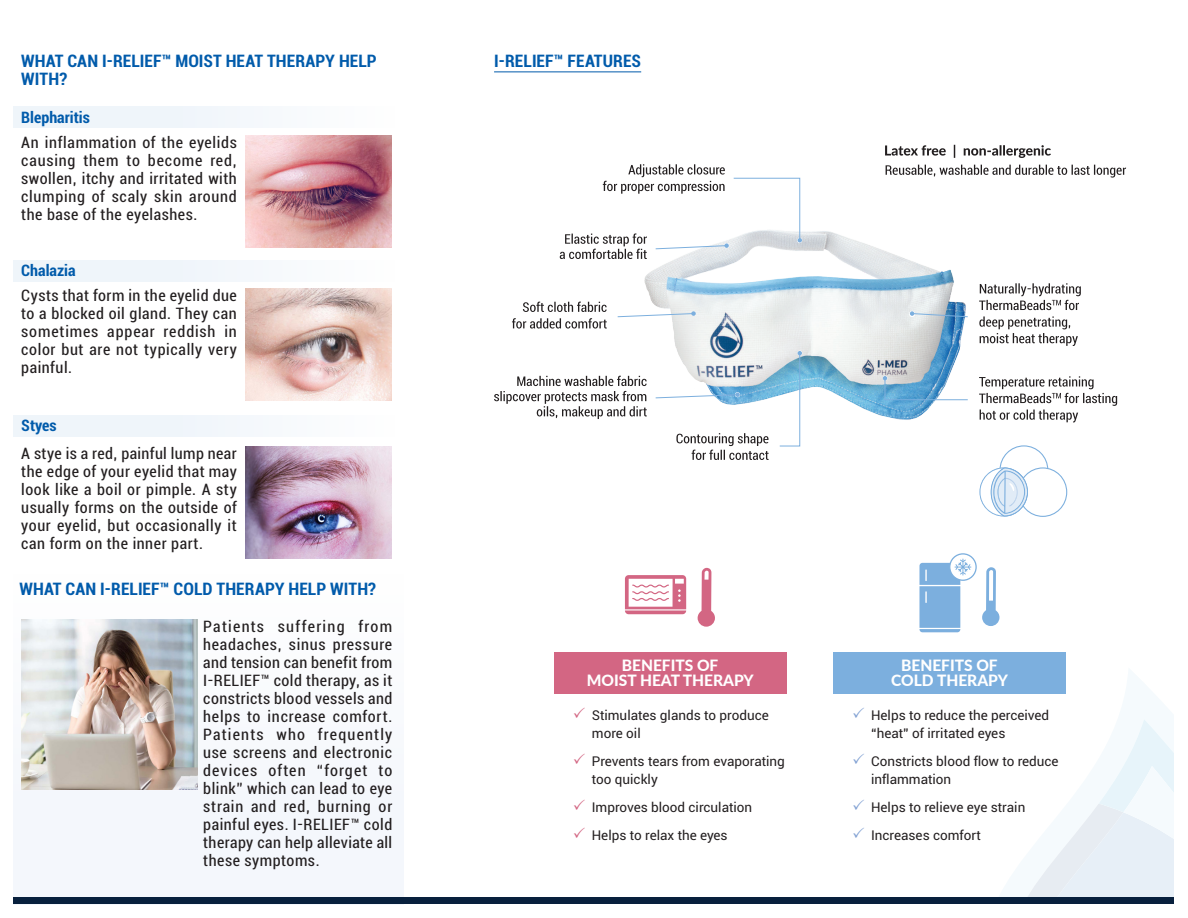
<style>
.page{position:relative;width:1188px;height:918px;background:#fff}
.page>*{position:absolute;margin:0;border:0;box-sizing:border-box;transform-origin:0 0}
.Bullets_Causes{font:700 condensed 18px/18px "Roboto";color:#015bab}
.t1{font:condensed 16.5px/18px "Roboto";letter-spacing:.035em;color:#231f20;text-align:justify}
.Body{font:700 condensed 16.5px "Roboto";color:#015bab}
.t2{font:800 15.6px "Lato";color:#fff}
.t3{font:13.5px/18px "Roboto";color:#231f20}
.s1{color:#d36683}
.s2{color:#81a1d3}
</style>
<div class="page">
<div style="left:14px;top:574px;width:390px;height:330px;background:#f4f7fc"></div>
<div style="left:14px;top:897px;width:1160px;height:7px;background:#08203d"></div>
<div style="left:14px;top:415px;width:381px;height:21px;background:#f1f6fb"></div>
<div style="left:14px;top:260px;width:381px;height:22px;background:#f1f6fb"></div>
<div style="left:14px;top:107px;width:381px;height:21px;background:#f1f6fb"></div>
<svg style="left:1065px;top:165px;width:61px;height:13px"></svg>
<svg style="left:1027px;top:719px;width:147px;height:178px"></svg>
<svg style="left:512px;top:318px;width:15px;height:11px"></svg>
<svg style="left:523px;top:302px;width:5px;height:10px"></svg>
<svg style="left:494px;top:376px;width:34px;height:28px"></svg>
<svg style="left:1065px;top:319px;width:13px;height:27px"></svg>
<svg style="left:1065px;top:283px;width:16px;height:27px"></svg>
<svg style="left:1065px;top:376px;width:52px;height:46px"></svg>
<hr style="left:494px;top:71px;width:147px;height:1px;background:#015bab">
<img style="left:21px;top:620px;width:177px;height:169px">
<img style="left:245px;top:447px;width:146px;height:112px">
<img style="left:245px;top:288px;width:146px;height:113px">
<img style="left:245px;top:135px;width:146px;height:112px">
<img style="left:528px;top:144px;width:537px;height:276px">
<svg style="left:883px;top:376px;width:86px;height:25px"></svg>
<svg style="left:779px;top:351px;width:23px;height:96px"></svg>
<svg style="left:560px;top:164px;width:242px;height:95px"></svg>
<svg style="left:617px;top:311px;width:79px;height:7px"></svg>
<svg style="left:909px;top:311px;width:60px;height:7px"></svg>
<svg style="left:655px;top:392px;width:85px;height:7px"></svg>
<svg style="left:676px;top:433px;width:93px;height:27px"></svg>
<svg style="left:979px;top:445px;width:88px;height:72px"></svg>
<svg style="left:698px;top:568px;width:17px;height:59px"></svg>
<svg style="left:625px;top:575px;width:61px;height:39px"></svg>
<div style="left:554px;top:652px;width:233px;height:42px;background:#d36683"></div>
<div style="left:833px;top:652px;width:233px;height:42px;background:#7cafde"></div>
<svg style="left:982px;top:567px;width:18px;height:59px"></svg>
<svg style="left:950px;top:554px;width:26px;height:26px"></svg>
<div style="left:949px;top:553px;width:28px;height:28px;border:1px solid #7cafde;border-radius:50%"></div>
<svg style="left:919px;top:559px;width:52px;height:73px"></svg>
<p class="Bullets_Causes" style="left:21px;top:52px;width:357px">WHAT CAN I-RELIEF™ MOIST HEAT THERAPY HELP<br>WITH?</p>
<p class="Bullets_Causes" style="left:494px;top:52px;width:149px">I-RELIEF™ FEATURES</p>
<p class="Body" style="left:21px;top:106px;width:70px">Blepharitis</p>
<p class="t1" style="left:21px;top:133px;width:217px">An inflammation of the eyelids causing them to become red, swollen, itchy and irritated with clumping of scaly skin around the base of the eyelashes.</p>
<p class="Body" style="left:21px;top:259px;width:56px">Chalazia</p>
<p class="t1" style="left:21px;top:286px;width:217px">Cysts that form in the eyelid due to a blocked oil gland. They can sometimes appear reddish in color but are not typically very painful.</p>
<p class="Body" style="left:21px;top:414px;width:37px">Styes</p>
<p class="t1" style="left:21px;top:444px;width:217px">A stye is a red, painful lump near the edge of your eyelid that may look like a boil or pimple. A sty usually forms on the outside of your eyelid, but occasionally it can form on the inner part.</p>
<p class="Bullets_Causes" style="left:19px;top:579px;width:358px">WHAT CAN I-RELIEF™ COLD THERAPY HELP WITH?</p>
<p class="t1" style="left:203px;top:617px;width:191px">Patients suffering from headaches, sinus pressure and tension can benefit from I-RELIEF™ cold therapy, as it constricts blood vessels and helps to increase comfort.<br>Patients who frequently use screens and electronic devices often “forget to blink” which can lead to eye strain and red, burning or painful eyes. I-RELIEF™ cold therapy can help alleviate all these symptoms.</p>
<p class="t2" style="left:622px;top:654px;width:98px">BENEFITS OF</p>
<p class="t2" style="left:587px;top:669px;width:168px">MOIST HEAT THERAPY</p>
<p class="t3" style="left:592px;top:705px;width:178px;text-indent:-19px"><span class="s1">✓</span> Stimulates glands to produce more oil</p>
<p class="t3" style="left:592px;top:751px;width:195px;text-indent:-19px"><span class="s1">✓</span> Prevents tears from evaporating too quickly</p>
<p class="t3" style="left:573px;top:798px;width:181px"><span class="s1">✓</span> Improves blood circulation</p>
<p class="t3" style="left:573px;top:826px;width:156px"><span class="s1">✓</span> Helps to relax the eyes</p>
<p class="t2" style="left:901px;top:654px;width:98px">BENEFITS OF</p>
<p class="t2" style="left:891px;top:669px;width:118px">COLD THERAPY</p>
<p class="t3" style="left:871px;top:705px;width:180px;text-indent:-19px"><span class="s2">✓</span> Helps to reduce the perceived “heat” of irritated eyes</p>
<p class="t3" style="left:871px;top:751px;width:189px;text-indent:-19px"><span class="s2">✓</span> Constricts blood flow to reduce inflammation</p>
<p class="t3" style="left:852px;top:798px;width:175px"><span class="s2">✓</span> Helps to relieve eye strain</p>
<p class="t3" style="left:852px;top:826px;width:130px"><span class="s2">✓</span> Increases comfort</p>
</div>
